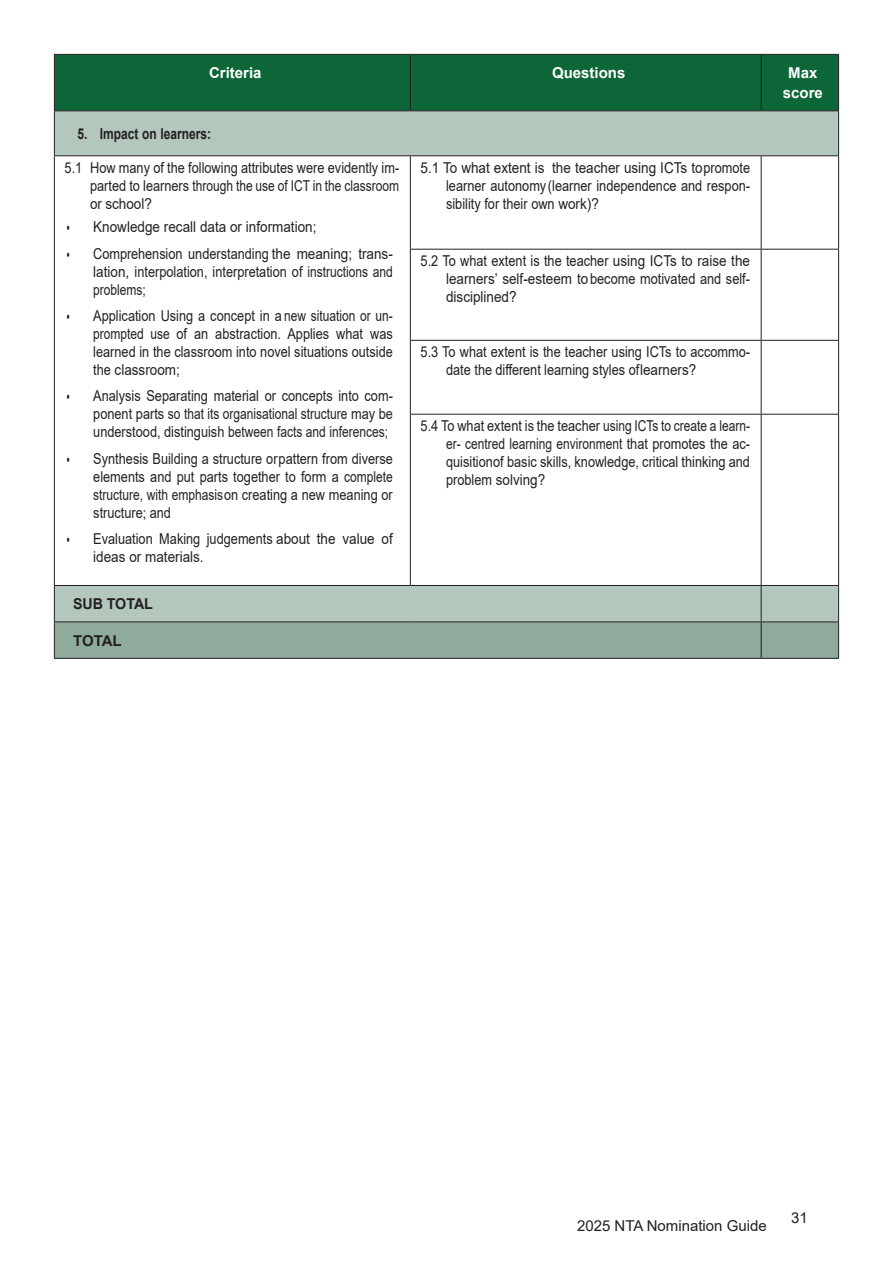
<style>
.page{position:relative;width:893px;height:1263px;background:#fff}
.page>*{position:absolute;margin:0;border:0;box-sizing:border-box;transform-origin:0 0}
.Table_Paragraph{font:15px/18px "Arial";color:#231f20;text-align:justify;scale:.85 1}
.Table_Paragraph-2{font:15px/18px "Arial";color:#231f20;text-align:justify;scale:.9 1}
.Table_Paragraph-3{font:700 15px "Arial";color:#fff}
.Table_Paragraph-4{font:15px "Arial";color:#231f20}
.Table_Paragraph-5{font:700 15px "Arial";color:#231f20;scale:.8 1}
.Table_Paragraph-6{font:700 15px "Arial";color:#231f20;scale:.95 1}
.Table_Paragraph-7{font:700 15px "Arial";color:#231f20}
.s1{font-family:"Trebuchet MS"}
.s2{color:#221e1f}
</style>
<div class="page">
<div style="left:55px;top:55px;width:783px;height:55px;background:#0c6638"></div>
<svg style="left:55px;top:111px;width:783px;height:510px"></svg>
<div style="left:55px;top:622px;width:783px;height:36px;background:#8eab9c"></div>
<hr style="left:54px;top:54px;width:356px;height:1px;background:#231f20">
<hr style="left:54px;top:55px;width:1px;height:55px;background:#231f20">
<hr style="left:410px;top:54px;width:351px;height:1px;background:#231f20">
<hr style="left:410px;top:55px;width:1px;height:55px;background:#231f20">
<hr style="left:761px;top:54px;width:78px;height:1px;background:#231f20">
<hr style="left:761px;top:55px;width:1px;height:55px;background:#231f20">
<hr style="left:838px;top:55px;width:1px;height:55px;background:#231f20">
<hr style="left:54px;top:110px;width:356px;height:1px;background:#231f20">
<hr style="left:54px;top:111px;width:1px;height:44px;background:#231f20">
<hr style="left:410px;top:110px;width:351px;height:1px;background:#231f20">
<hr style="left:761px;top:110px;width:78px;height:1px;background:#231f20">
<hr style="left:838px;top:111px;width:1px;height:44px;background:#231f20">
<hr style="left:54px;top:155px;width:356px;height:1px;background:#231f20">
<hr style="left:54px;top:156px;width:1px;height:93px;background:#231f20">
<hr style="left:410px;top:155px;width:351px;height:1px;background:#231f20">
<hr style="left:410px;top:156px;width:1px;height:93px;background:#231f20">
<hr style="left:761px;top:155px;width:78px;height:1px;background:#231f20">
<hr style="left:761px;top:156px;width:1px;height:93px;background:#231f20">
<hr style="left:838px;top:156px;width:1px;height:93px;background:#231f20">
<hr style="left:54px;top:249px;width:1px;height:91px;background:#231f20">
<hr style="left:410px;top:249px;width:351px;height:1px;background:#231f20">
<hr style="left:410px;top:250px;width:1px;height:90px;background:#231f20">
<hr style="left:761px;top:249px;width:78px;height:1px;background:#231f20">
<hr style="left:761px;top:250px;width:1px;height:90px;background:#231f20">
<hr style="left:838px;top:250px;width:1px;height:90px;background:#231f20">
<hr style="left:54px;top:340px;width:1px;height:74px;background:#231f20">
<hr style="left:410px;top:340px;width:351px;height:1px;background:#231f20">
<hr style="left:410px;top:341px;width:1px;height:73px;background:#231f20">
<hr style="left:761px;top:340px;width:78px;height:1px;background:#231f20">
<hr style="left:761px;top:341px;width:1px;height:73px;background:#231f20">
<hr style="left:838px;top:341px;width:1px;height:73px;background:#231f20">
<hr style="left:54px;top:414px;width:1px;height:171px;background:#231f20">
<hr style="left:410px;top:414px;width:351px;height:1px;background:#231f20">
<hr style="left:410px;top:415px;width:1px;height:170px;background:#231f20">
<hr style="left:761px;top:414px;width:78px;height:1px;background:#231f20">
<hr style="left:761px;top:415px;width:1px;height:170px;background:#231f20">
<hr style="left:838px;top:415px;width:1px;height:170px;background:#231f20">
<hr style="left:54px;top:585px;width:356px;height:1px;background:#231f20">
<hr style="left:54px;top:586px;width:1px;height:35px;background:#231f20">
<hr style="left:410px;top:585px;width:351px;height:1px;background:#231f20">
<hr style="left:761px;top:585px;width:78px;height:1px;background:#231f20">
<hr style="left:761px;top:586px;width:1px;height:35px;background:#231f20">
<hr style="left:838px;top:586px;width:1px;height:35px;background:#231f20">
<hr style="left:54px;top:621px;width:356px;height:1px;background:#231f20">
<hr style="left:54px;top:622px;width:1px;height:36px;background:#231f20">
<hr style="left:410px;top:621px;width:351px;height:1px;background:#231f20">
<hr style="left:761px;top:621px;width:78px;height:1px;background:#231f20">
<hr style="left:761px;top:622px;width:1px;height:36px;background:#231f20">
<hr style="left:838px;top:622px;width:1px;height:36px;background:#231f20">
<hr style="left:54px;top:658px;width:356px;height:1px;background:#231f20">
<hr style="left:410px;top:658px;width:351px;height:1px;background:#231f20">
<hr style="left:761px;top:658px;width:78px;height:1px;background:#231f20">
<p class="Table_Paragraph-3" style="left:209px;top:62px;width:54px">Criteria</p>
<p class="Table_Paragraph-3" style="left:552px;top:62px;width:75px">Questions</p>
<p class="Table_Paragraph-3" style="left:788px;top:62px;width:31px">Max</p>
<p class="Table_Paragraph-3" style="left:783px;top:82px;width:42px">score</p>
<p class="Table_Paragraph-5" style="left:77px;top:123px;width:169px">5. Impact on learners:</p>
<p class="Table_Paragraph" style="left:90px;top:158px;width:365px;text-indent:-26px">5.1 How many of the following attributes were evidently im&shy;parted to learners through the use of ICT in the classroom or school?</p>
<p class="Table_Paragraph-2" style="left:66px;top:218px;width:279px"><span class="s1">•</span> Knowledge recall data or information;</p>
<p class="Table_Paragraph" style="left:93px;top:244px;width:354px;text-indent:-27px"><span class="s1">•</span> Comprehension understanding the meaning; trans&shy;lation, interpolation, interpretation of instructions and problems;</p>
<p class="Table_Paragraph" style="left:93px;top:307px;width:354px;text-indent:-27px"><span class="s1">•</span> Application Using a concept in a new situation or un&shy;prompted use of an abstraction. Applies what was learned in the classroom into novel situations outside the classroom;</p>
<p class="Table_Paragraph" style="left:93px;top:387px;width:354px;text-indent:-27px"><span class="s1">•</span> Analysis Separating material or concepts into com&shy;ponent parts so that its organisational structure may be understood, distinguish between facts and inferences;</p>
<p class="Table_Paragraph" style="left:93px;top:449px;width:354px;text-indent:-27px"><span class="s1">•</span> Synthesis Building a structure or pattern from diverse elements and put parts together to form a complete structure, with emphasis on creating a new meaning or structure; and</p>
<p class="Table_Paragraph" style="left:93px;top:530px;width:354px;text-indent:-27px"><span class="s1">•</span> Evaluation Making judgements about the value of ideas or materials.</p>
<p class="Table_Paragraph-2" style="left:446px;top:158px;width:339px;text-indent:-26px"><span class="s2">5.1</span> To what extent is the teacher using ICTs to promote learner autonomy (learner independence and respon&shy;sibility for their own work)?</p>
<p class="Table_Paragraph" style="left:446px;top:252px;width:359px;text-indent:-26px"><span class="s2">5.2</span> To what extent is the teacher using ICTs to raise the learners’ self-esteem to become motivated and self&shy;disciplined?</p>
<p class="Table_Paragraph" style="left:446px;top:343px;width:359px;text-indent:-26px"><span class="s2">5.3</span> To what extent is the teacher using ICTs to accommo&shy;date the different learning styles of learners?</p>
<p class="Table_Paragraph" style="left:446px;top:417px;width:359px;text-indent:-26px"><span class="s2">5.4</span> To what extent is the teacher using ICTs to create a learn&shy;er- centred learning environment that promotes the ac&shy;quisition of basic skills, knowledge, critical thinking and problem solving?</p>
<p class="Table_Paragraph-6" style="left:73px;top:593px;width:86px">SUB TOTAL</p>
<p class="Table_Paragraph-7" style="left:73px;top:630px;width:50px">TOTAL</p>
<p class="Table_Paragraph-4" style="left:577px;top:1216px;width:191px">2025 NTA Nomination Guide</p>
<p class="Table_Paragraph-4" style="left:791px;top:1208px;width:18px">31</p>
</div>
